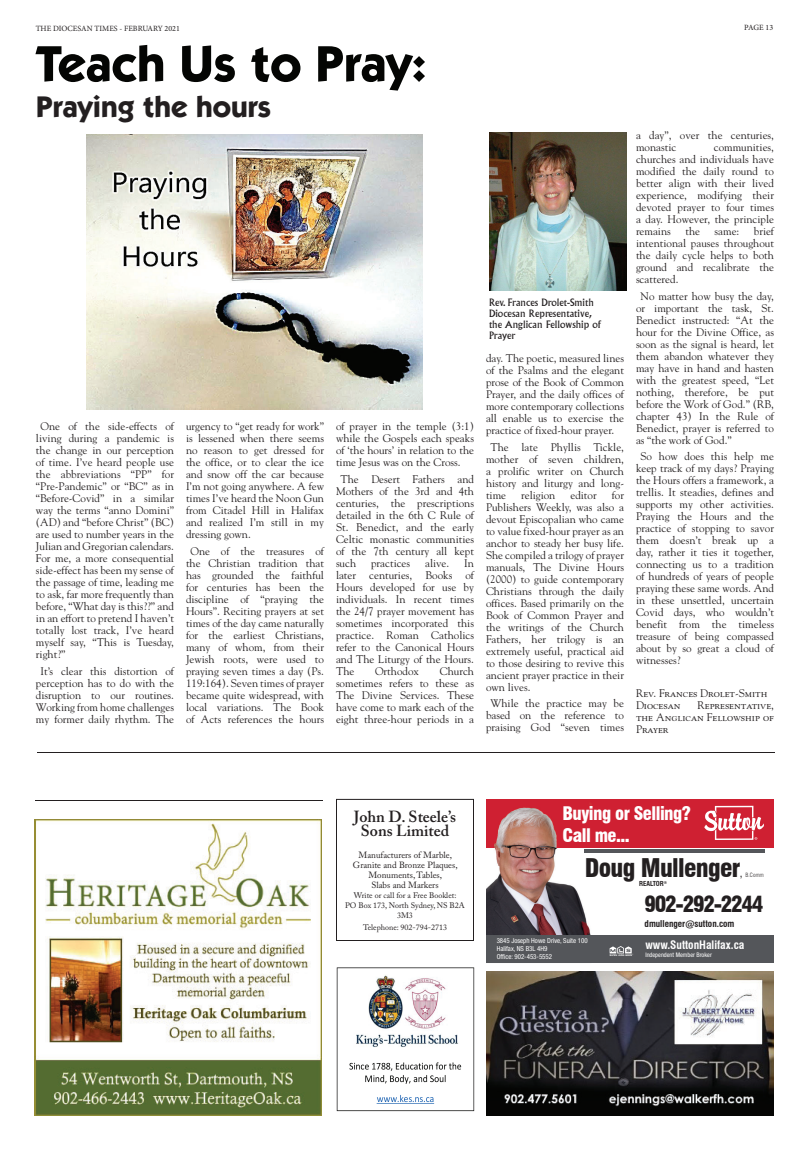
<style>
.page{position:relative;width:810px;height:1152px;background:#fff}
.page>*{position:absolute;margin:0;border:0;box-sizing:border-box;transform-origin:0 0}
.t1{font:700 51px "ITC Kabel Std";color:#040503}
.t2{font:700 30px "ITC Kabel Std";color:#231f20}
.t3{font:900 condensed 25.1px "Swiss 721 BT";letter-spacing:-.03em;color:#231f20}
.t4{font:900 condensed 21.7px "Swiss 721 BT";letter-spacing:-.06em;color:#231f20}
.t5{font:900 condensed 18.3px/21.9px "Swiss 721 BT";letter-spacing:-.03em;color:#fff}
.t6{font:600 16px/14px "Adobe Caslon Pro";color:#231f20;text-align:center}
.t7{font:700 condensed 11.4px "Swiss 721 BT";color:#fff}
.t8{font:11px/12px "Goudy Std";color:#231f20;text-align:justify}
.t9{font:10px/11px "Albertus MT Std";color:#231f20}
.t10{font:700 condensed 9.1px "Swiss 721 BT";color:#231f20}
.t11{font:9px/10px "Adobe Caslon Pro";color:#231f20;text-align:center}
.t12{font:8px/10px "Adobe Caslon Pro";color:#231f20;text-align:center}
.t13{font:8px "Minion Pro";color:#231f20}
.t14{font:condensed 6.9px/7.7px "Helvetica Neue LT Std";color:#fff}
.t15{font:700 condensed 6.7px "Swiss 721 BT";color:#231f20}
.t16{font:condensed 6.3px "Helvetica Neue LT Std";color:#fff}
.s1{font-weight:400;font-size:11.4px}
.s2{font-weight:300;font-size:5.7px}
</style>
<div class="page">
<hr style="left:37px;top:752px;width:738px;height:1px;background:#231f20">
<img style="left:486px;top:971px;width:288px;height:144px">
<div style="left:486px;top:799px;width:288px;height:48px;background:#cf2032"></div>
<hr style="left:584px;top:849px;width:181px;height:3px;background:#54565a">
<img style="left:486px;top:803px;width:105px;height:133px">
<svg style="left:584px;top:849px;width:7px;height:3px"></svg>
<div style="left:486px;top:936px;width:288px;height:27px;background:#54565a"></div>
<svg style="left:610px;top:946px;width:23px;height:10px"></svg>
<svg style="left:704px;top:806px;width:60px;height:34px"></svg>
<img style="left:34px;top:819px;width:288px;height:297px">
<hr style="left:35px;top:800px;width:288px;height:1px;background:#231f20">
<img style="left:336px;top:967px;width:139px;height:145px">
<svg style="left:336px;top:799px;width:138px;height:142px"></svg>
<img style="left:489px;top:133px;width:138px;height:157px">
<img style="left:87px;top:134px;width:335px;height:275px">
<p class="t13" style="left:36px;top:25px;width:146px">THE DIOCESAN TIMES - FEBRUARY 2021</p>
<p class="t13" style="left:744px;top:25px;width:30px">PAGE 13</p>
<h1 class="t1" style="left:36px;top:45px;width:392px">Teach Us to Pray:</h1>
<h2 class="t2" style="left:36px;top:96px;width:237px">Praying the hours</h2>
<p class="t8" style="left:36px;top:421px;width:140px;text-indent:5px">One of the side-effects of living during a pandemic is the change in our perception of time. I’ve heard people use the abbreviations “PP” for “Pre-Pandemic” or “BC” as in “Before-Covid” in a similar way the terms “anno Domini” (AD) and “before Christ” (BC) are used to number years in the Julian and Gregorian calendars.<br>For me, a more consequential side-effect has been my sense of the passage of time, leading me to ask, far more frequently than before, “What day is this??” and in an effort to pretend I haven’t totally lost track, I’ve heard myself say, “This is Tuesday, right?”</p>
<p class="t8" style="left:36px;top:665px;width:140px;text-align:center">It’s clear this distortion of perception has to do with the disruption to our routines.<br>Working from home challenges my former daily rhythm. The</p>
<p class="t8" style="left:186px;top:421px;width:140px">urgency to “get ready for work” is lessened when there seems no reason to get dressed for the office, or to clear the ice and snow off the car because I’m not going anywhere. A few times I’ve heard the Noon Gun from Citadel Hill in Halifax and realized I’m still in my dressing gown.</p>
<p class="t8" style="left:186px;top:545px;width:140px;text-align:center">One of the treasures of the Christian tradition that has grounded the faithful for centuries has been the discipline of “praying the<br>Hours”. Reciting prayers at set times of the day came naturally for the earliest Christians, many of whom, from their<br>Jewish roots, were used to praying seven times a day (Ps.<br>119:164). Seven times of prayer became quite widespread, with local variations. The Book of Acts references the hours</p>
<p class="t8" style="left:336px;top:421px;width:140px">of prayer in the temple (3:1) while the Gospels each speaks of ‘the hours’ in relation to the time Jesus was on the Cross.</p>
<p class="t8" style="left:336px;top:473px;width:140px;text-indent:5px">The Desert Fathers and Mothers of the 3rd and 4th centuries, the prescriptions detailed in the 6th C Rule of St. Benedict, and the early Celtic monastic communities of the 7th century all kept such</p>
<p class="t8" style="left:371px;top:557px;width:41px">practices</p>
<p class="t8" style="left:425px;top:557px;width:26px">alive.</p>
<p class="t8" style="left:336px;top:557px;width:140px;text-indent:128px">In later centuries, Books of Hours developed for use by individuals. In recent times the 24/7 prayer movement has sometimes incorporated this practice. Roman Catholics refer to the Canonical Hours and The Liturgy of the Hours.<br>The</p>
<p class="t8" style="left:336px;top:665px;width:140px;text-indent:104px">Church sometimes refers to these as The Divine Services. These have come to mark each of the eight three-hour periods in a</p>
<p class="t8" style="left:375px;top:665px;width:46px">Orthodox</p>
<p class="t9" style="left:489px;top:298px;width:114px">Rev. Frances Drolet-Smith<br>Diocesan Representative, the Anglican Fellowship of<br>Prayer</p>
<p class="t8" style="left:486px;top:353px;width:140px">day. The poetic, measured lines of the Psalms and the elegant prose of the Book of Common Prayer, and the daily offices of more contemporary collections all enable us to exercise the practice of fixed-hour prayer.</p>
<p class="t8" style="left:486px;top:441px;width:140px;text-indent:5px">The late Phyllis Tickle, mother of seven children, a prolific writer on Church history and liturgy and long&shy;time</p>
<p class="t8" style="left:521px;top:489px;width:36px">religion</p>
<p class="t8" style="left:570px;top:489px;width:28px">editor</p>
<p class="t8" style="left:486px;top:489px;width:140px;text-indent:126px">for Publishers Weekly, was also a devout Episcopalian who came to value fixed-hour prayer as an anchor to steady her busy life.<br>She compiled a trilogy of prayer manuals, The Divine Hours (2000) to guide contemporary Christians through the daily offices. Based primarily on the Book of Common Prayer and the writings of the Church Fathers, her trilogy is an extremely useful, practical aid to those desiring to revive this ancient prayer practice in their own lives.</p>
<p class="t8" style="left:486px;top:698px;width:140px;text-align:center">While the practice may be based on the reference to praising God “seven times</p>
<p class="t8" style="left:636px;top:130px;width:140px">a day”, over the centuries, monastic</p>
<p class="t8" style="left:636px;top:142px;width:140px;text-indent:78px">communities, churches and individuals have modified the daily round to better align with their lived experience, modifying their devoted prayer to four times a day. However, the principle remains</p>
<p class="t8" style="left:636px;top:226px;width:140px;text-indent:118px">brief intentional pauses throughout the daily cycle helps to both ground and recalibrate the scattered.</p>
<p class="t8" style="left:636px;top:290px;width:140px;text-indent:5px">No matter how busy the day, or important the task, St.<br>Benedict instructed: “At the hour for the Divine Office, as soon as the signal is heard, let them abandon whatever they may have in hand and hasten with the greatest speed, “Let nothing, therefore, be put before the Work of God.” (RB, chapter 43) In the Rule of Benedict, prayer is referred to as “the work of God.”</p>
<p class="t8" style="left:636px;top:451px;width:140px;text-indent:5px">So how does this help me keep track of my days? Praying the Hours offers a framework, a trellis. It steadies, defines and supports my other activities.<br>Praying the Hours and the practice of stopping to savor them doesn’t break up a day, rather it ties it together, connecting us to a tradition of hundreds of years of people praying these same words. And in these unsettled, uncertain Covid days, who wouldn’t benefit from the timeless treasure of being compassed about by so great a cloud of witnesses?</p>
<p class="t8" style="left:636px;top:688px;width:133px">Rev. Frances Drolet-Smith<br>Diocesan</p>
<p class="t8" style="left:685px;top:226px;width:16px">the</p>
<p class="t8" style="left:715px;top:226px;width:26px">same:</p>
<p class="t8" style="left:636px;top:700px;width:140px;text-indent:62px">Representative, the Anglican Fellowship of Prayer</p>
<h3 class="t6" style="left:354px;top:811px;width:104px">John D. Steele’s<br>Sons Limited</h3>
<p class="t11" style="left:353px;top:851px;width:106px">Manufacturers of Marble,<br>Granite and Bronze Plaques,<br>Monuments, Tables,<br>Slabs and Markers</p>
<p class="t12" style="left:345px;top:891px;width:121px">Write or call for a Free Booklet:<br>PO Box 173, North Sydney, NS B2A<br>3M3</p>
<p class="t12" style="left:363px;top:923px;width:86px">Telephone: 902-794-2713</p>
<h3 class="t5" style="left:562px;top:802px;width:130px">Buying or Selling?<br>Call me...</h3>
<h3 class="t3" style="left:585px;top:853px;width:181px">Doug Mullenger<span class="s1">,</span> <span class="s2">B.Comm</span></h3>
<h3 class="t4" style="left:645px;top:891px;width:120px">902-292-2244</h3>
<p class="t10" style="left:645px;top:918px;width:91px">dmullenger@sutton.com</p>
<p class="t15" style="left:639px;top:880px;width:29px">REALTOR<sup>®</sup></p>
<p class="t14" style="left:497px;top:937px;width:92px">3845 Joseph Howe Drive, Suite 100<br>Halifax, NS B3L 4H9<br>Office: 902-453-5552</p>
<p class="t7" style="left:645px;top:938px;width:100px">www.SuttonHalifax.ca</p>
<p class="t16" style="left:645px;top:951px;width:68px">Independent Member Broker</p>
</div>
